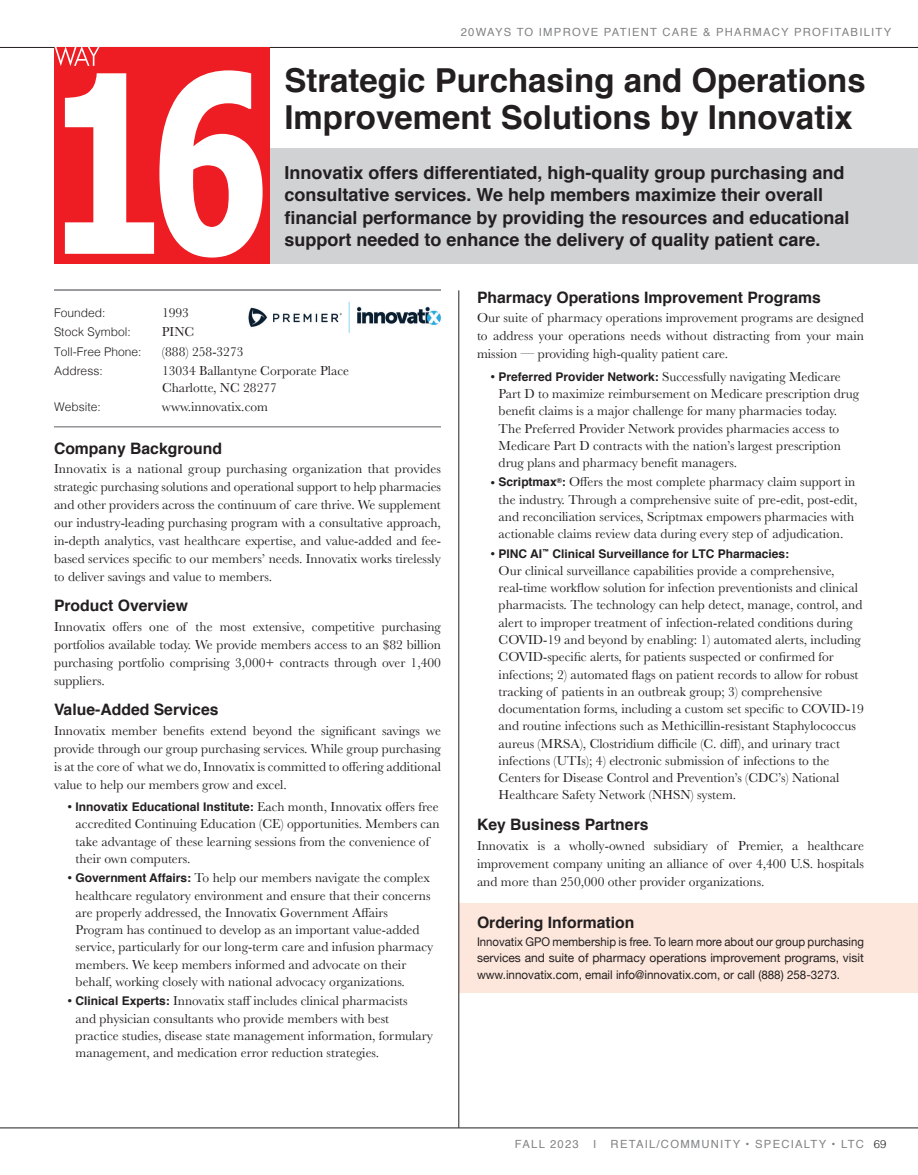
<style>
.page{position:relative;width:918px;height:1175px;background:#fff}
.page>*{position:absolute;margin:0;border:0;box-sizing:border-box;transform-origin:0 0}
.t1{font:700 33px/37.5px "Helvetica";color:#231f20}
.t2{font:700 18px/22.5px "Helvetica";color:#231f20}
.t3{font:700 15.75px "Helvetica";color:#231f20}
.t4{font:13.5px/17.2px "Baskerville";color:#231f20}
.t5{font:12px/16.5px "Helvetica Neue";color:#231f20;text-align:justify;scale:.95 1}
.t6{font:300 12px "Helvetica";color:#231f20}
.t7{font:700 12px "Helvetica";color:#231f20}
.t8{font:11.25px "Helvetica";letter-spacing:.11em;color:#808285}
.s1{font-family:"Helvetica";font-weight:700;font-size:12px}
.s2{font-family:"Baskerville";font-weight:400;font-size:13.5px}
.s3{font-weight:300;color:#231f20}
</style>
<div class="page">
<hr style="left:0;top:1127px;width:918px;height:1px;background:#231f20">
<hr style="left:0;top:47px;width:918px;height:1px;background:#231f20">
<div style="left:55px;top:148px;width:863px;height:115px;background:#d1d2d4"></div>
<hr style="left:54px;top:426px;width:387px;height:1px;background:#939598">
<div style="left:459px;top:903px;width:459px;height:89px;background:#fde7dc"></div>
<img style="left:248px;top:302px;width:193px;height:31px">
<div style="left:54px;top:47px;width:216px;height:216px;background:#ee1d23"></div>
<svg style="left:55px;top:47px;width:208px;height:210px"></svg>
<hr style="left:54px;top:289px;width:387px;height:2px;background:#939598">
<hr style="left:459px;top:290px;width:1px;height:837px;background:#231f20">
<p class="t8" style="left:461px;top:23px;width:432px">20WAYS TO IMPROVE PATIENT CARE &amp; PHARMACY PROFITABILITY</p>
<h1 class="t1" style="left:284px;top:62px;width:583px">Strategic Purchasing and Operations<br>Improvement Solutions by Innovatix</h1>
<p class="t2" style="left:284px;top:161px;width:567px">Innovatix offers differentiated, high-quality group purchasing and consultative services. We help members maximize their overall financial performance by providing the resources and educational support needed to enhance the delivery of quality patient care.</p>
<p class="t6" style="left:54px;top:302px;width:53px">Founded:</p>
<p class="t4" style="left:162px;top:304px;width:28px">1993</p>
<p class="t6" style="left:54px;top:322px;width:78px">Stock Symbol:</p>
<p class="t4" style="left:162px;top:323px;width:34px">PINC</p>
<p class="t6" style="left:54px;top:341px;width:89px">Toll-Free Phone:</p>
<p class="t4" style="left:162px;top:343px;width:83px">(888) 258-3273</p>
<p class="t6" style="left:54px;top:361px;width:50px">Address:</p>
<p class="t4" style="left:162px;top:363px;width:189px;line-height:16.5px">13034 Ballantyne Corporate Place<br>Charlotte, NC 28277</p>
<p class="t6" style="left:54px;top:397px;width:48px">Website:</p>
<p class="t4" style="left:162px;top:398px;width:108px">www.innovatix.com</p>
<p class="t3" style="left:54px;top:435px;width:170px">Company Background</p>
<p class="t4" style="left:54px;top:460px;width:389px;line-height:18px;text-align:justify">Innovatix is a national group purchasing organization that provides strategic purchasing solutions and operational support to help pharmacies and other providers across the continuum of care thrive. We supplement our industry-leading purchasing program with a consultative approach, in-depth analytics, vast healthcare expertise, and value-added and fee&shy;based services specific to our members’ needs. Innovatix works tirelessly to deliver savings and value to members.</p>
<p class="t3" style="left:54px;top:593px;width:135px">Product Overview</p>
<p class="t4" style="left:54px;top:617px;width:389px;line-height:18px;text-align:justify">Innovatix offers one of the most extensive, competitive purchasing portfolios available today. We provide members access to an $82 billion purchasing portfolio comprising 3,000+ contracts through over 1,400 suppliers.</p>
<p class="t3" style="left:54px;top:696px;width:166px">Value-Added Services</p>
<p class="t4" style="left:54px;top:721px;width:389px;line-height:18px;text-align:justify">Innovatix member benefits extend beyond the significant savings we provide through our group purchasing services. While group purchasing is at the core of what we do, Innovatix is committed to offering additional value to help our members grow and excel.</p>
<p class="t4" style="left:76px;top:798px;width:366px;text-indent:-8px">• <span class="s1">Innovatix Educational Institute:</span> Each month, Innovatix offers free accredited Continuing Education (CE) opportunities. Members can take advantage of these learning sessions from the convenience of their own computers.</p>
<p class="t4" style="left:76px;top:869px;width:359px;text-indent:-8px">• <span class="s1">Government Affairs:</span> To help our members navigate the complex healthcare regulatory environment and ensure that their concerns are properly addressed, the Innovatix Government Affairs Program has continued to develop as an important value-added service, particularly for our long-term care and infusion pharmacy members. We keep members informed and advocate on their behalf, working closely with national advocacy organizations.</p>
<p class="t4" style="left:76px;top:992px;width:359px;text-indent:-8px">• <span class="s1">Clinical Experts:</span> Innovatix staff includes clinical pharmacists<br>and physician consultants who provide members with best practice studies, disease state management information, formulary management, and medication error reduction strategies.</p>
<p class="t3" style="left:477px;top:284px;width:345px">Pharmacy Operations Improvement Programs</p>
<p class="t4" style="left:477px;top:309px;width:389px;line-height:18px;text-align:justify">Our suite of pharmacy operations improvement programs are designed to address your operations needs without distracting from your main mission — providing high-quality patient care.</p>
<p class="t4" style="left:499px;top:368px;width:362px;text-indent:-8px">• <span class="s1">Preferred Provider Network:</span> Successfully navigating Medicare Part D to maximize reimbursement on Medicare prescription drug benefit claims is a major challenge for many pharmacies today.<br>The Preferred Provider Network provides pharmacies access to Medicare Part D contracts with the nation’s largest prescription drug plans and pharmacy benefit managers.</p>
<p class="t4" style="left:499px;top:474px;width:360px;text-indent:-8px">• <span class="s1">Scriptmax</span><sup>®</sup><span class="s1">:</span> Offers the most complete pharmacy claim support in the industry. Through a comprehensive suite of pre-edit, post-edit, and reconciliation services, Scriptmax empowers pharmacies with actionable claims review data during every step of adjudication.</p>
<p class="t7" style="left:491px;top:544px;width:300px"><span class="s2">•</span> PINC AI<sup>™</sup> Clinical Surveillance for LTC Pharmacies:</p>
<p class="t4" style="left:499px;top:562px;width:367px">Our clinical surveillance capabilities provide a comprehensive, real-time workflow solution for infection preventionists and clinical pharmacists. The technology can help detect, manage, control, and alert to improper treatment of infection-related conditions during COVID-19 and beyond by enabling: 1) automated alerts, including COVID-specific alerts, for patients suspected or confirmed for infections; 2) automated flags on patient records to allow for robust tracking of patients in an outbreak group; 3) comprehensive documentation forms, including a custom set specific to COVID-19 and routine infections such as Methicillin-resistant Staphylococcus aureus (MRSA), Clostridium difficile (C. diff), and urinary tract infections (UTIs); 4) electronic submission of infections to the Centers for Disease Control and Prevention’s (CDC’s) National Healthcare Safety Network (NHSN) system.</p>
<p class="t3" style="left:477px;top:811px;width:173px">Key Business Partners</p>
<p class="t4" style="left:477px;top:836px;width:389px;line-height:18px;text-align:justify">Innovatix is a wholly-owned subsidiary of Premier, a healthcare improvement company uniting an alliance of over 4,400 U.S. hospitals and more than 250,000 other provider organizations.</p>
<p class="t3" style="left:477px;top:909px;width:159px">Ordering Information</p>
<p class="t5" style="left:477px;top:934px;width:409px">Innovatix GPO membership is free. To learn more about our group purchasing services and suite of pharmacy operations improvement programs, visit www.innovatix.com, email info@innovatix.com, or call (888) 258-3273.</p>
<p class="t8" style="left:515px;top:1135px;width:65px">FALL 2023</p>
<p class="t8" style="left:593px;top:1135px;width:5px">I</p>
<p class="t8" style="left:611px;top:1135px;width:277px">RETAIL/COMMUNITY • SPECIALTY • LTC <span class="s3">69</span></p>
</div>
